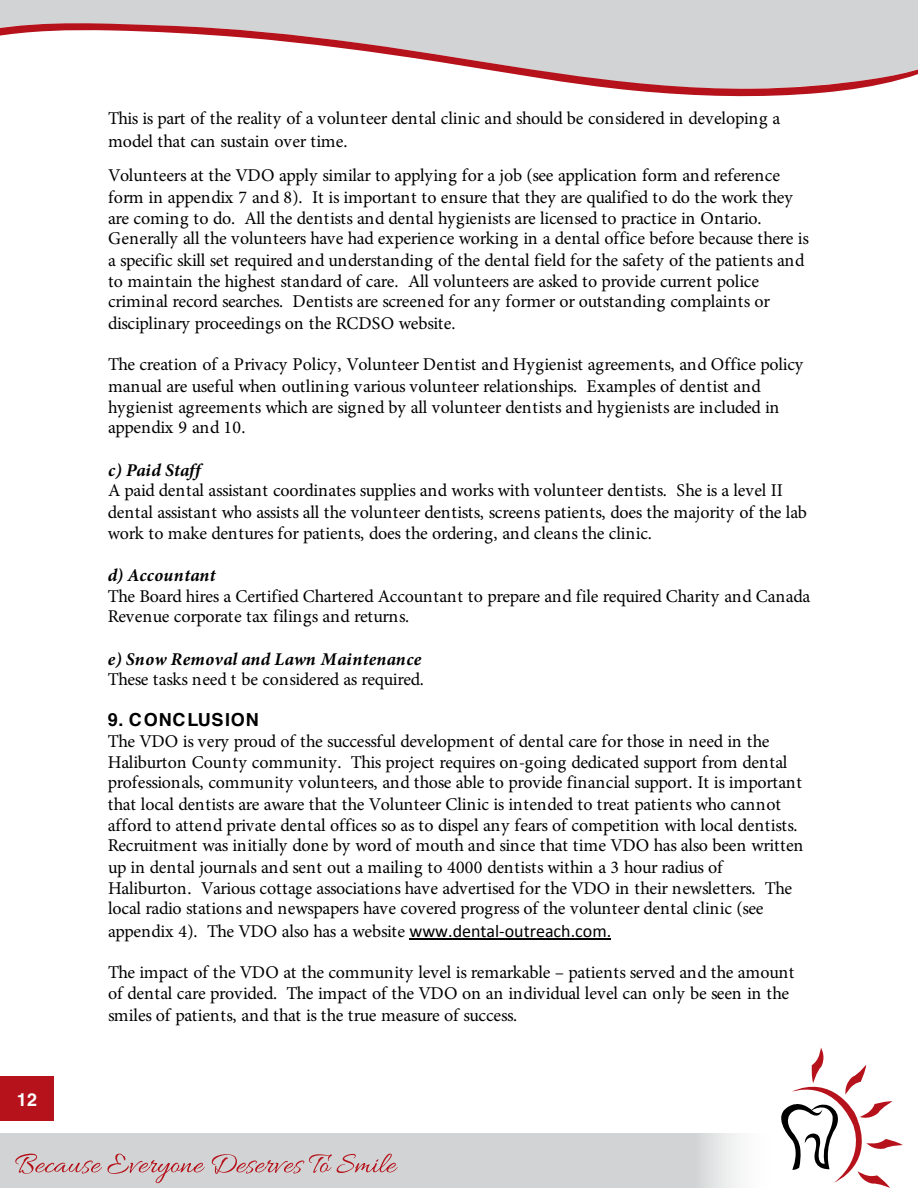
<style>
.page{position:relative;width:918px;height:1188px;background:#fff}
.page>*{position:absolute;margin:0;border:0;box-sizing:border-box;transform-origin:0 0}
.t1{font:18px/21px "Minion Pro";letter-spacing:-.01em;color:#000}
.t2{font:italic 700 18px "Minion Pro";letter-spacing:.015em;color:#000}
.t3{font:700 18px "Helvetica";letter-spacing:.055em;color:#000}
.t4{font:700 18px "Helvetica";color:#fff}
.s1{font-family:"Calibri"}
</style>
<div class="page">
<div style="left:0;top:1133px;width:777px;height:55px;background:#d1d3d4"></div>
<div style="left:0;top:1077px;width:54px;height:44px;background:#b5121b"></div>
<svg style="left:15px;top:1154px;width:383px;height:29px"></svg>
<svg style="left:775px;top:1048px;width:128px;height:140px"></svg>
<svg style="left:0;top:0;width:918px;height:97px;fill:#d1d3d4"></svg>
<hr style="left:410px;top:939px;width:201px;height:1px;background:#000">
<p class="t4" style="left:17px;top:1089px;width:22px">12</p>
<p class="t1" style="left:108px;top:107px;width:674px;line-height:23.1px">This is part of the reality of a volunteer dental clinic and should be considered in developing a model that can sustain over time.</p>
<p class="t1" style="left:108px;top:165px;width:702px">Volunteers at the VDO apply similar to applying for a job (see application form and reference form in appendix 7 and 8). It is important to ensure that they are qualified to do the work they are coming to do. All the dentists and dental hygienists are licensed to practice in Ontario.<br>Generally all the volunteers have had experience working in a dental office before because there is a specific skill set required and understanding of the dental field for the safety of the patients and to maintain the highest standard of care. All volunteers are asked to provide current police criminal record searches. Dentists are screened for any former or outstanding complaints or disciplinary proceedings on the RCDSO website.</p>
<p class="t1" style="left:108px;top:354px;width:697px">The creation of a Privacy Policy, Volunteer Dentist and Hygienist agreements, and Office policy manual are useful when outlining various volunteer relationships. Examples of dentist and hygienist agreements which are signed by all volunteer dentists and hygienists are included in appendix 9 and 10.</p>
<p class="t2" style="left:108px;top:457px;width:94px">c) Paid Staff</p>
<p class="t1" style="left:108px;top:480px;width:701px">A paid dental assistant coordinates supplies and works with volunteer dentists. She is a level II dental assistant who assists all the volunteer dentists, screens patients, does the majority of the lab work to make dentures for patients, does the ordering, and cleans the clinic.</p>
<p class="t2" style="left:108px;top:562px;width:109px">d) Accountant</p>
<p class="t1" style="left:108px;top:585px;width:704px">The Board hires a Certified Chartered Accountant to prepare and file required Charity and Canada<br>Revenue corporate tax filings and returns.</p>
<p class="t2" style="left:108px;top:646px;width:315px">e) Snow Removal and Lawn Maintenance</p>
<p class="t1" style="left:108px;top:669px;width:318px">These tasks need t be considered as required.</p>
<p class="t3" style="left:108px;top:705px;width:153px">9. CONCLUSION</p>
<p class="t1" style="left:108px;top:730px;width:697px">The VDO is very proud of the successful development of dental care for those in need in the Haliburton County community. This project requires on-going dedicated support from dental professionals, community volunteers, and those able to provide financial support. It is important that local dentists are aware that the Volunteer Clinic is intended to treat patients who cannot afford to attend private dental offices so as to dispel any fears of competition with local dentists.<br>Recruitment was initially done by word of mouth and since that time VDO has also been written up in dental journals and sent out a mailing to 4000 dentists within a 3 hour radius of Haliburton. Various cottage associations have advertised for the VDO in their newsletters. The local radio stations and newspapers have covered progress of the volunteer dental clinic (see appendix 4). The VDO also has a website <span class="s1">www.dental--‐outreach.com.</span></p>
<p class="t1" style="left:108px;top:962px;width:688px">The impact of the VDO at the community level is remarkable – patients served and the amount of dental care provided. The impact of the VDO on an individual level can only be seen in the smiles of patients, and that is the true measure of success.</p>
</div>
